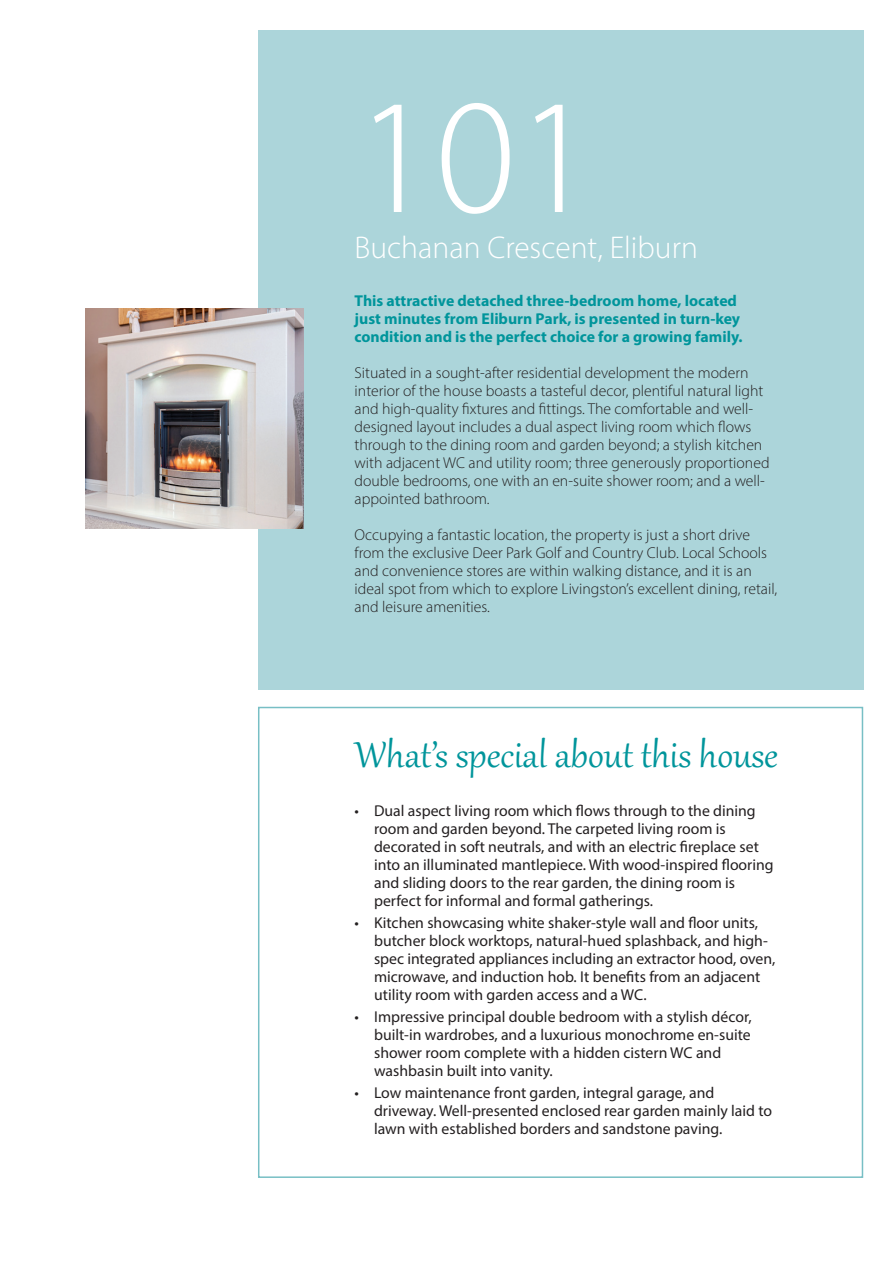
<style>
.page{position:relative;width:893px;height:1263px;background:#fff}
.page>*{position:absolute;margin:0;border:0;box-sizing:border-box;transform-origin:0 0}
.t1{font:300 165px "Myriad Pro";color:#fff}
.t2{font:44.25px "Gabriola";color:#00959b}
.t3{font:300 31.5px "Myriad Pro";color:#fff}
.t4{font:15.75px/18px "Myriad Pro";color:#231f20}
.t5{font:300 15.75px/18px "Myriad Pro";color:#231f20}
.t6{font:700 15.75px/18px "Myriad Pro";color:#00959b}
</style>
<div class="page">
<div style="left:258px;top:30px;width:605px;height:660px;background:#acd5da"></div>
<div style="left:258px;top:707px;width:605px;height:471px;border:2px solid #78bfc5"></div>
<img style="left:85px;top:308px;width:219px;height:220px">
<h1 class="t1" style="left:355px;top:58px;width:243px">101</h1>
<h3 class="t3" style="left:355px;top:229px;width:345px">Buchanan Crescent, Eliburn</h3>
<p class="t6" style="left:355px;top:291px;width:390px">This attractive detached three-bedroom home, located just minutes from Eliburn Park, is presented in turn-key condition and is the perfect choice for a growing family.</p>
<p class="t5" style="left:355px;top:364px;width:416px">Situated in a sought-after residential development the modern interior of the house boasts a tasteful decor, plentiful natural light and high-quality fixtures and fittings. The comfortable and well&shy;designed layout includes a dual aspect living room which flows through to the dining room and garden beyond; a stylish kitchen with adjacent WC and utility room; three generously proportioned double bedrooms, one with an en-suite shower room; and a well&shy;appointed bathroom.</p>
<p class="t5" style="left:355px;top:526px;width:424px">Occupying a fantastic location, the property is just a short drive from the exclusive Deer Park Golf and Country Club. Local Schools and convenience stores are within walking distance, and it is an ideal spot from which to explore Livingston’s excellent dining, retail, and leisure amenities.</p>
<h2 class="t2" style="left:355px;top:726px;width:425px">What’s special about this house</h2>
<p class="t4" style="left:374px;top:801px;width:401px;text-indent:-19px">• Dual aspect living room which flows through to the dining room and garden beyond. The carpeted living room is decorated in soft neutrals, and with an electric fireplace set into an illuminated mantlepiece. With wood-inspired flooring and sliding doors to the rear garden, the dining room is perfect for informal and formal gatherings.</p>
<p class="t4" style="left:374px;top:913px;width:403px;text-indent:-19px">• Kitchen showcasing white shaker-style wall and floor units, butcher block worktops, natural-hued splashback, and high&shy;spec integrated appliances including an extractor hood, oven, microwave, and induction hob. It benefits from an adjacent utility room with garden access and a WC.</p>
<p class="t4" style="left:374px;top:1007px;width:379px;text-indent:-19px">• Impressive principal double bedroom with a stylish décor, built-in wardrobes, and a luxurious monochrome en-suite shower room complete with a hidden cistern WC and washbasin built into vanity.</p>
<p class="t4" style="left:374px;top:1084px;width:399px;text-indent:-19px">• Low maintenance front garden, integral garage, and driveway. Well-presented enclosed rear garden mainly laid to lawn with established borders and sandstone paving.</p>
</div>
